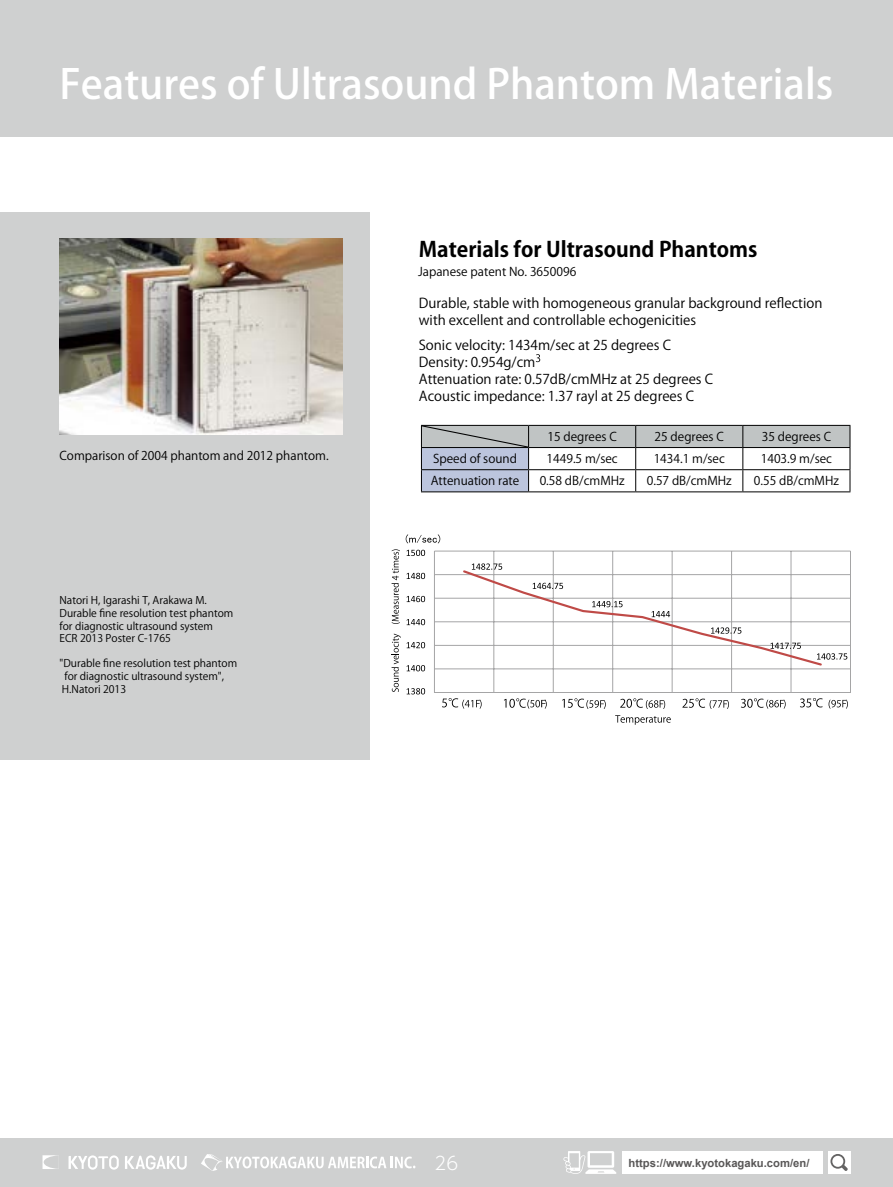
<style>
.page{position:relative;width:893px;height:1187px;background:#fff}
.page>*{position:absolute;margin:0;border:0;box-sizing:border-box;transform-origin:0 0}
.t1{font:500 40.5px "Koz Go Pr 6 N";color:#fff}
.t2{font:700 21px "Koz Go Pro";color:#000}
.t3{font:300 18px "UD Shin Go Pr 6 N";color:#fff}
.t4{font:13.5px/17px "Koz Go Pro";color:#000}
.t5{font:12px "Koz Go Pr 6 N";color:#000}
.t6{font:12px "Koz Go Pro";color:#000}
.t7{font:700 11.25px "Arial";color:#595757}
.t8{font:10.5px/12.8px "Koz Go Pro";color:#000}
</style>
<div class="page">
<div style="left:0;top:1137px;width:893px;height:49px;background:#cfd0d0"></div>
<div style="left:622px;top:1150px;width:201px;height:23px;background:#fff"></div>
<div style="left:828px;top:1150px;width:22px;height:23px;background:#fff"></div>
<svg style="left:43px;top:1155px;width:14px;height:13px"></svg>
<svg style="left:69px;top:1155px;width:50px;height:14px"></svg>
<svg style="left:125px;top:1155px;width:62px;height:14px"></svg>
<svg style="left:201px;top:1154px;width:214px;height:16px"></svg>
<svg style="left:830px;top:1154px;width:18px;height:16px"></svg>
<svg style="left:563px;top:1151px;width:53px;height:22px"></svg>
<div style="left:0;top:0;width:893px;height:136px;background:#cfd0d0"></div>
<div style="left:0;top:213px;width:370px;height:546px;background:#cfd0d0"></div>
<img style="left:60px;top:238px;width:283px;height:196px">
<svg style="left:536px;top:354px;width:4px;height:8px"></svg>
<svg style="left:421px;top:425px;width:429px;height:67px"></svg>
<svg style="left:407px;top:688px;width:18px;height:6px"></svg>
<svg style="left:442px;top:698px;width:40px;height:10px"></svg>
<svg style="left:829px;top:699px;width:19px;height:9px"></svg>
<svg style="left:504px;top:698px;width:43px;height:10px"></svg>
<svg style="left:562px;top:698px;width:44px;height:11px"></svg>
<svg style="left:620px;top:698px;width:45px;height:11px"></svg>
<svg style="left:682px;top:698px;width:47px;height:11px"></svg>
<svg style="left:741px;top:698px;width:45px;height:10px"></svg>
<svg style="left:800px;top:698px;width:23px;height:9px"></svg>
<svg style="left:406px;top:534px;width:34px;height:9px"></svg>
<svg style="left:392px;top:633px;width:9px;height:59px"></svg>
<svg style="left:392px;top:549px;width:8px;height:75px"></svg>
<hr style="left:434px;top:550px;width:416px;height:1px;background:#a5a5a6">
<hr style="left:434px;top:574px;width:416px;height:1px;background:#a5a5a6">
<hr style="left:434px;top:598px;width:416px;height:1px;background:#a5a5a6">
<hr style="left:434px;top:621px;width:416px;height:1px;background:#a5a5a6">
<hr style="left:434px;top:645px;width:416px;height:1px;background:#a5a5a6">
<hr style="left:434px;top:668px;width:416px;height:1px;background:#a5a5a6">
<hr style="left:850px;top:551px;width:1px;height:141px;background:#a5a5a6">
<hr style="left:791px;top:551px;width:1px;height:141px;background:#a5a5a6">
<hr style="left:731px;top:551px;width:1px;height:141px;background:#a5a5a6">
<hr style="left:672px;top:551px;width:1px;height:141px;background:#a5a5a6">
<hr style="left:612px;top:551px;width:1px;height:141px;background:#a5a5a6">
<hr style="left:553px;top:551px;width:1px;height:141px;background:#a5a5a6">
<hr style="left:493px;top:551px;width:1px;height:141px;background:#a5a5a6">
<hr style="left:434px;top:551px;width:1px;height:141px;background:#a5a5a6">
<hr style="left:434px;top:692px;width:416px;height:1px;background:#a5a5a6">
<svg style="left:461px;top:563px;width:386px;height:104px"></svg>
<svg style="left:407px;top:665px;width:18px;height:6px"></svg>
<svg style="left:407px;top:642px;width:18px;height:6px"></svg>
<svg style="left:407px;top:619px;width:18px;height:6px"></svg>
<svg style="left:407px;top:596px;width:18px;height:6px"></svg>
<svg style="left:407px;top:572px;width:18px;height:7px"></svg>
<svg style="left:407px;top:549px;width:18px;height:7px"></svg>
<svg style="left:615px;top:715px;width:56px;height:9px"></svg>
<h1 class="t1" style="left:60px;top:62px;width:775px">Features of Ultrasound Phantom Materials</h1>
<h2 class="t2" style="left:419px;top:235px;width:340px">Materials for Ultrasound Phantoms</h2>
<p class="t6" style="left:418px;top:264px;width:160px">Japanese patent No. 3650096</p>
<p class="t4" style="left:419px;top:294px;width:405px">Durable, stable with homogeneous granular background reflection with excellent and controllable echogenicities</p>
<p class="t4" style="left:419px;top:337px;width:296px">Sonic velocity: 1434m/sec at 25 degrees C Density: 0.954g/cm<br>Attenuation rate: 0.57dB/cmMHz at 25 degrees C Acoustic impedance: 1.37 rayl at 25 degrees C</p>
<p class="t6" style="left:60px;top:447px;width:271px">Comparison of 2004 phantom and 2012 phantom.</p>
<p class="t8" style="left:60px;top:594px;width:175px">Natori H, Igarashi T, Arakawa M.<br>Durable fine resolution test phantom for diagnostic ultrasound system<br>ECR 2013 Poster C-1765</p>
<p class="t8" style="left:60px;top:657px;width:179px">"Durable fine resolution test phantom for diagnostic ultrasound system",<br>H.Natori 2013</p>
<p class="t5" style="left:547px;top:430px;width:71px">15 degrees C</p>
<p class="t5" style="left:655px;top:430px;width:71px">25 degrees C</p>
<p class="t5" style="left:762px;top:430px;width:71px">35 degrees C</p>
<p class="t5" style="left:433px;top:452px;width:85px">Speed of sound</p>
<p class="t5" style="left:546px;top:452px;width:73px">1449.5 m/sec</p>
<p class="t5" style="left:654px;top:452px;width:73px">1434.1 m/sec</p>
<p class="t5" style="left:761px;top:452px;width:73px">1403.9 m/sec</p>
<p class="t5" style="left:431px;top:474px;width:90px">Attenuation rate</p>
<p class="t5" style="left:540px;top:474px;width:86px">0.58 dB/cmMHz</p>
<p class="t5" style="left:647px;top:474px;width:86px">0.57 dB/cmMHz</p>
<p class="t5" style="left:754px;top:474px;width:86px">0.55 dB/cmMHz</p>
<h3 class="t3" style="left:435px;top:1148px;width:25px">26</h3>
<p class="t7" style="left:629px;top:1154px;width:182px">https://www.kyotokagaku.com/en/</p>
</div>
